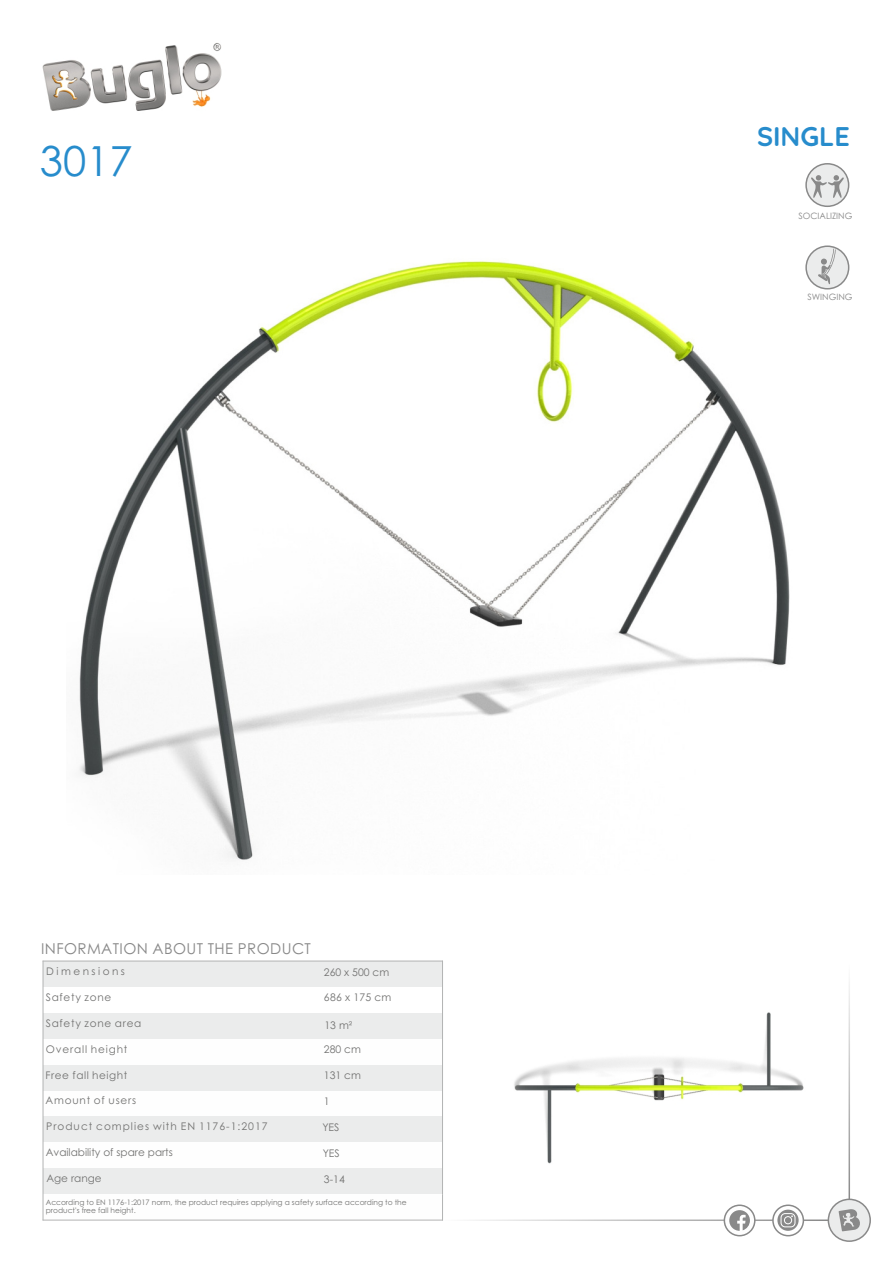
<style>
.page{position:relative;width:893px;height:1263px;background:#fff}
.page>*{position:absolute;margin:0;border:0;box-sizing:border-box;transform-origin:0 0}
.t1{font:41.4px "Century Gothic";color:#278ccc}
.t2{font:700 27px "Quicksand";color:#278ccc}
.t3{font:15px "Century Gothic";letter-spacing:.03em;color:#898989}
.t4{font:10.5px "Century Gothic";letter-spacing:.065em;color:#727271}
.t5{font:10.5px "Century Gothic";letter-spacing:.095em;color:#727271}
.t6{font:10.5px "Century Gothic";color:#727271}
.t7{font:10.5px "Century Gothic";letter-spacing:.235em;color:#727271}
.t8{font:8.7px "Century Gothic";color:#898989}
.t9{font:7.5px/7.6px "Century Gothic";color:#727271}
</style>
<div class="page">
<hr style="left:442px;top:1219px;width:387px;height:2px;background:#898989">
<img style="left:42px;top:43px;width:180px;height:68px">
<div style="left:828px;top:1198px;width:43px;height:44px;background:#ebecec;border:2px solid #898989;border-radius:50%"></div>
<svg style="left:839px;top:1209px;width:21px;height:22px"></svg>
<svg style="left:724px;top:1204px;width:31px;height:32px"></svg>
<svg style="left:729px;top:1210px;width:21px;height:21px"></svg>
<svg style="left:772px;top:1204px;width:32px;height:32px"></svg>
<hr style="left:848px;top:963px;width:2px;height:236px;background:#898989">
<div style="left:43px;top:961px;width:277px;height:26px;background:#ebecec"></div>
<div style="left:320px;top:961px;width:122px;height:26px;background:#ebecec"></div>
<div style="left:43px;top:1013px;width:277px;height:26px;background:#ebecec"></div>
<div style="left:320px;top:1013px;width:122px;height:26px;background:#ebecec"></div>
<div style="left:43px;top:1065px;width:277px;height:25px;background:#ebecec"></div>
<div style="left:320px;top:1065px;width:122px;height:25px;background:#ebecec"></div>
<div style="left:43px;top:1116px;width:277px;height:26px;background:#ebecec"></div>
<div style="left:320px;top:1116px;width:122px;height:26px;background:#ebecec"></div>
<div style="left:43px;top:1168px;width:277px;height:26px;background:#ebecec"></div>
<div style="left:320px;top:1168px;width:122px;height:26px;background:#ebecec"></div>
<hr style="left:43px;top:961px;width:1px;height:259px;background:#b2b3b3">
<svg style="left:442px;top:1194px;width:1px;height:26px"></svg>
<hr style="left:442px;top:961px;width:1px;height:233px;background:#b2b3b3">
<hr style="left:43px;top:1220px;width:400px;height:1px;background:#b2b3b3">
<hr style="left:43px;top:961px;width:400px;height:1px;background:#b2b3b3">
<svg style="left:805px;top:163px;width:44px;height:44px"></svg>
<svg style="left:811px;top:175px;width:33px;height:23px"></svg>
<svg style="left:777px;top:1209px;width:22px;height:22px"></svg>
<svg style="left:780px;top:1213px;width:15px;height:14px"></svg>
<img style="left:79px;top:261px;width:711px;height:599px">
<img style="left:514px;top:1012px;width:290px;height:152px">
<svg style="left:805px;top:245px;width:44px;height:44px"></svg>
<svg style="left:826px;top:249px;width:10px;height:25px"></svg>
<svg style="left:818px;top:249px;width:16px;height:35px"></svg>
<h1 class="t1" style="left:40px;top:145px;width:94px">3017</h1>
<h3 class="t3" style="left:41px;top:942px;width:271px">INFORMATION ABOUT THE PRODUCT</h3>
<p class="t7" style="left:46px;top:967px;width:80px">Dimensions</p>
<p class="t4" style="left:46px;top:993px;width:67px">Safety zone</p>
<p class="t4" style="left:46px;top:1019px;width:97px">Safety zone area</p>
<p class="t4" style="left:46px;top:1045px;width:83px">Overall height</p>
<p class="t4" style="left:46px;top:1071px;width:83px">Free fall height</p>
<p class="t4" style="left:46px;top:1096px;width:92px">Amount of users</p>
<p class="t5" style="left:46px;top:1122px;width:223px">Product complies with EN 1176-1:2017</p>
<p class="t6" style="left:46px;top:1148px;width:129px">Availability of spare parts</p>
<p class="t6" style="left:46px;top:1174px;width:57px">Age range</p>
<p class="t9" style="left:46px;top:1199px;width:362px">According to EN 1176-1:2017 norm, the product requires applying a safety surface according to the product's free fall height.</p>
<p class="t4" style="left:324px;top:968px;width:67px">260 x 500 cm</p>
<p class="t4" style="left:324px;top:993px;width:69px">686 x 175 cm</p>
<p class="t4" style="left:324px;top:1021px;width:29px">13 m²</p>
<p class="t4" style="left:324px;top:1045px;width:39px">280 cm</p>
<p class="t4" style="left:324px;top:1071px;width:39px">131 cm</p>
<p class="t4" style="left:324px;top:1097px;width:7px">1</p>
<p class="t4" style="left:322px;top:1123px;width:19px">YES</p>
<p class="t4" style="left:323px;top:1149px;width:19px">YES</p>
<p class="t4" style="left:324px;top:1175px;width:22px">3-14</p>
<h2 class="t2" style="left:757px;top:119px;width:94px">SINGLE</h2>
<p class="t8" style="left:798px;top:213px;width:55px">SOCIALIZING</p>
<p class="t8" style="left:807px;top:293px;width:47px">SWINGING</p>
</div>
